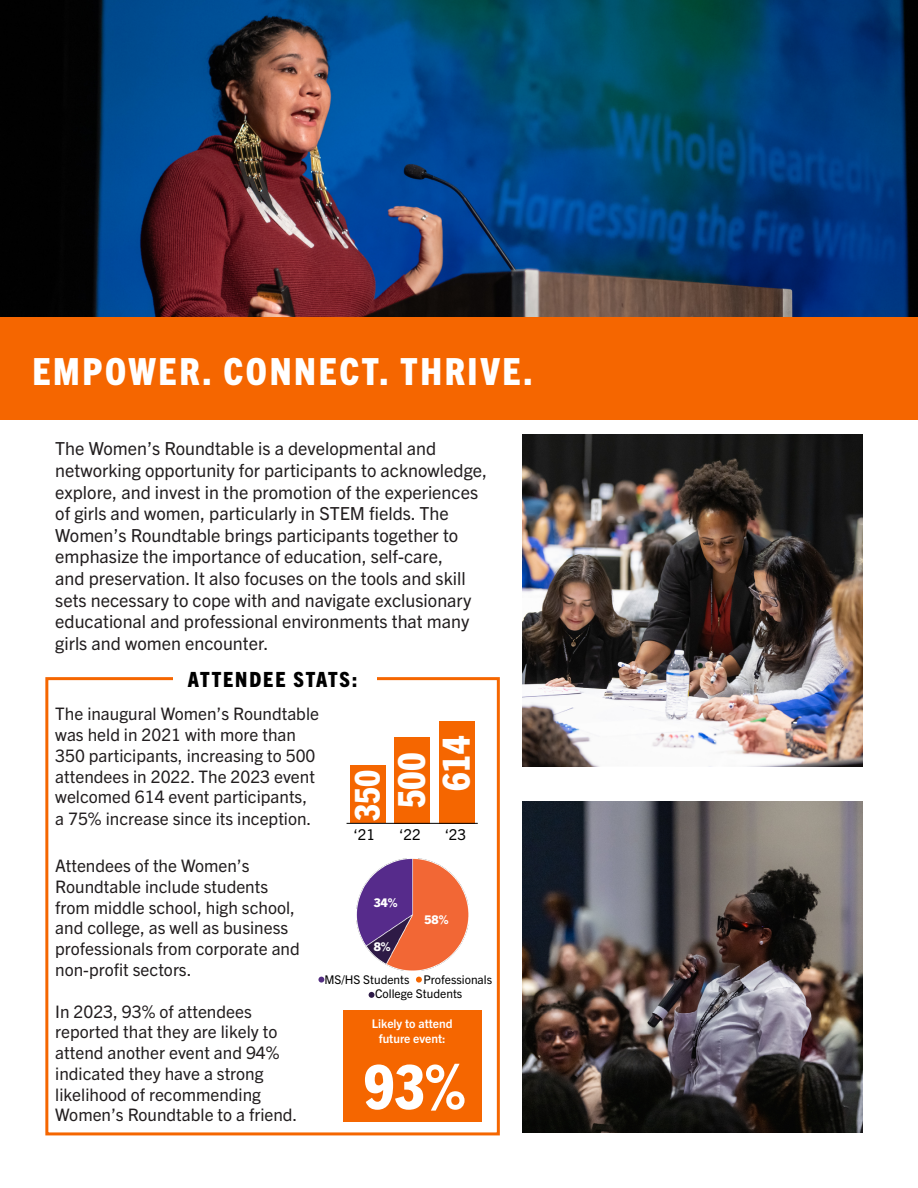
<style>
.page{position:relative;width:918px;height:1188px;background:#fff}
.page>*{position:absolute;margin:0;border:0;box-sizing:border-box;transform-origin:0 0}
.t1{font:800 condensed 61.5px "Trade Gothic Next LT Pro";color:#fff}
.t2{font:800 condensed 37.5px/44.4px "Trade Gothic Next LT Pro";letter-spacing:.07em;color:#fff;text-align:center}
.t3{font:800 condensed 34.5px "Trade Gothic Next LT Pro";color:#fff}
.t4{font:800 condensed 21px "Trade Gothic Next LT Pro";letter-spacing:.09em;color:#000}
.t5{font:18px/21.6px "Trade Gothic Next LT Pro";color:#221e1f}
.t6{font:17.25px/20.7px "Trade Gothic Next LT Pro";color:#221e1f}
.t7{font:15px "Trade Gothic Next LT Pro";color:#000}
.t8{font:12px/14.4px "Trade Gothic Next LT Pro";color:#000}
.t9{font:700 12px/14.4px "Trade Gothic Next LT Pro";color:#fff;text-align:center}
.t10{font:800 12px "Trade Gothic Next LT Pro";color:#fff}
</style>
<div class="page">
<div style="left:0;top:316px;width:918px;height:104px;background:#f56600"></div>
<img style="left:523px;top:435px;width:340px;height:332px">
<img style="left:523px;top:801px;width:340px;height:332px">
<img style="left:356px;top:859px;width:112px;height:112px">
<div style="left:350px;top:765px;width:35px;height:58px;background:#f56600"></div>
<div style="left:395px;top:737px;width:35px;height:86px;background:#f56600"></div>
<div style="left:439px;top:721px;width:35px;height:102px;background:#f56600"></div>
<hr style="left:347px;top:823px;width:131px;height:1px;background:#000">
<svg style="left:318px;top:977px;width:6px;height:6px"></svg>
<svg style="left:369px;top:992px;width:6px;height:6px"></svg>
<svg style="left:416px;top:977px;width:6px;height:6px"></svg>
<div style="left:45px;top:677px;width:455px;height:458px;border:3px solid #f56600"></div>
<div style="left:173px;top:666px;width:204px;height:22px;background:#fff"></div>
<div style="left:343px;top:1010px;width:138px;height:112px;background:#f56600"></div>
<img style="left:0;top:0;width:918px;height:316px">
<h2 class="t2" style="left:32px;top:347px;width:502px">EMPOWER. CONNECT. THRIVE.</h2>
<p class="t5" style="left:55px;top:437px;width:433px">The Women’s Roundtable is a developmental and networking opportunity for participants to acknowledge, explore, and invest in the promotion of the experiences of girls and women, particularly in STEM fields. The Women’s Roundtable brings participants together to emphasize the importance of education, self-care,<br>and preservation. It also focuses on the tools and skill sets necessary to cope with and navigate exclusionary educational and professional environments that many girls and women encounter.</p>
<p class="t4" style="left:188px;top:665px;width:171px">ATTENDEE STATS:</p>
<p class="t6" style="left:55px;top:703px;width:265px">The inaugural Women’s Roundtable was held in 2021 with more than 350 participants, increasing to 500 attendees in 2022. The 2023 event welcomed 614 event participants, a 75% increase since its inception.</p>
<h3 class="t3" style="left:344px;top:821px;width:53px;rotate:-90deg">350</h3>
<h2 class="t2" style="left:387px;top:808px;width:75px;rotate:-90deg">500<br>614</h2>
<p class="t7" style="left:354px;top:824px;width:23px">‘21</p>
<p class="t7" style="left:399px;top:824px;width:23px">‘22</p>
<p class="t7" style="left:445px;top:824px;width:23px">‘23</p>
<p class="t6" style="left:55px;top:854px;width:246px">Attendees of the Women’s<br>Roundtable include students from middle school, high school, and college, as well as business professionals from corporate and non-profit sectors.</p>
<p class="t6" style="left:55px;top:1000px;width:244px">In 2023, 93% of attendees reported that they are likely to attend another event and 94% indicated they have a strong likelihood of recommending<br>Women’s Roundtable to a friend.</p>
<p class="t10" style="left:374px;top:894px;width:26px">34%</p>
<p class="t10" style="left:374px;top:938px;width:18px">8%</p>
<p class="t8" style="left:375px;top:972px;width:119px;text-indent:-51px">MS/HS Students Professionals<br>College Students</p>
<p class="t10" style="left:424px;top:911px;width:26px">58%</p>
<p class="t9" style="left:372px;top:1016px;width:82px">Likely to attend future event:</p>
<h1 class="t1" style="left:364px;top:1045px;width:103px">93%</h1>
</div>
